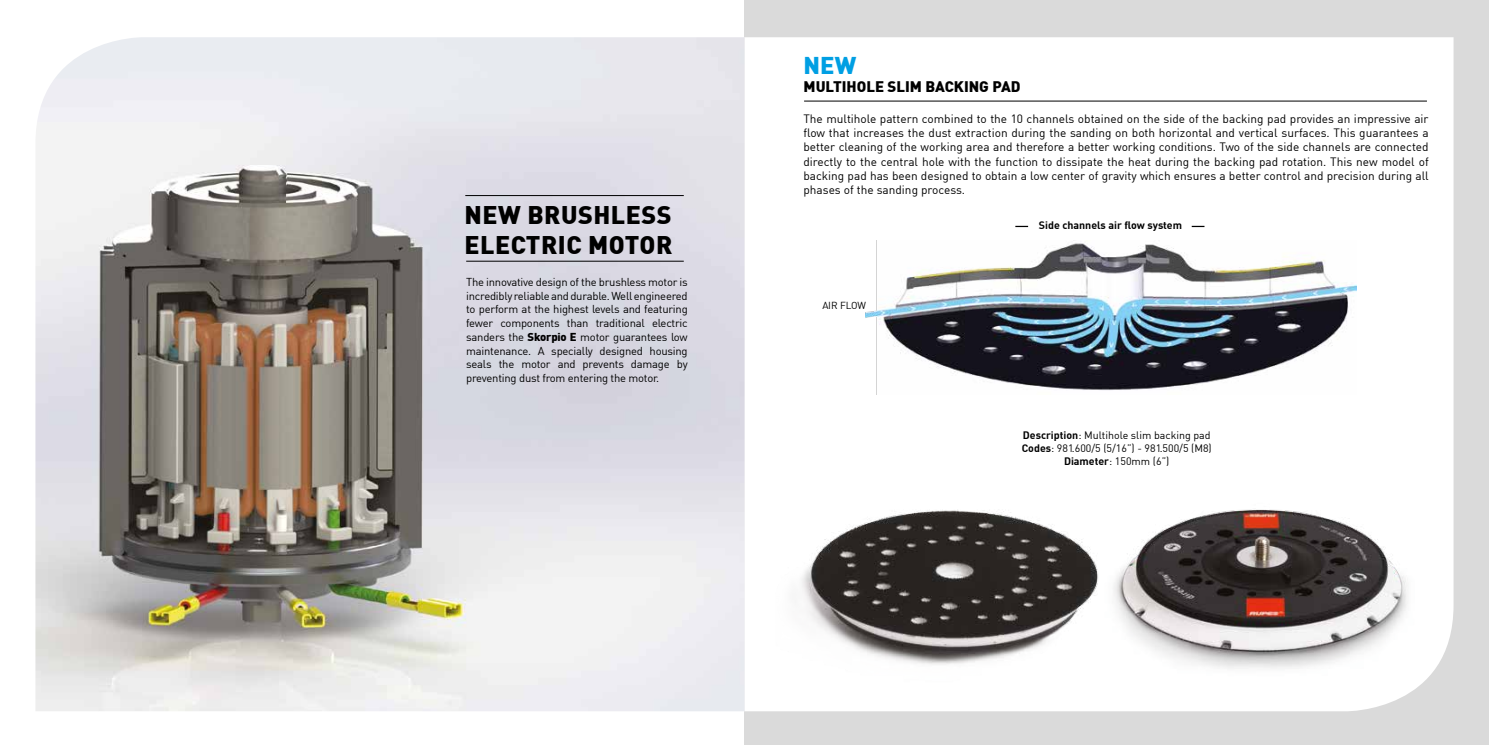
<style>
.page{position:relative;width:1489px;height:745px;background:#fff}
.page>*{position:absolute;margin:0;border:0;box-sizing:border-box;transform-origin:0 0}
.t1{font:900 25px/30px "DIN";letter-spacing:.02em;color:#000}
.t2{font:900 23.75px "DIN";color:#009fe3}
.t3{font:900 15px "DIN";color:#000}
.t4{font:11.88px/14.2px "DIN";color:#000;text-align:justify}
.t5{font:11.25px/13.8px "DIN";letter-spacing:-.02em;color:#000;text-align:justify}
.t6{font:10.62px/12.8px "DIN";color:#000;text-align:center}
.t7{font:700 10.62px "DIN";color:#000}
.t8{font:10px "DIN";letter-spacing:-.01em;color:#000}
.s1{font-weight:900}
.s2{font-weight:700}
</style>
<div class="page">
<div style="left:744px;top:0;width:744px;height:744px;background:#dadada"></div>
<div style="left:744px;top:37px;width:709px;height:673px;background:#fff"></div>
<img style="left:35px;top:37px;width:709px;height:673px">
<img style="left:865px;top:240px;width:491px;height:154px">
<img style="left:775px;top:467px;width:359px;height:230px">
<img style="left:1090px;top:482px;width:339px;height:214px">
<hr style="left:804px;top:100px;width:622px;height:1px;background:#000">
<svg style="left:1015px;top:226px;width:13px;height:1px"></svg>
<svg style="left:1191px;top:226px;width:13px;height:1px"></svg>
<hr style="left:466px;top:260px;width:217px;height:1px;background:#000">
<hr style="left:465px;top:195px;width:218px;height:1px;background:#000">
<h1 class="t1" style="left:464px;top:198px;width:209px">NEW BRUSHLESS<br>ELECTRIC MOTOR</h1>
<p class="t5" style="left:466px;top:274px;width:223px">The innovative design of the brushless motor is incredibly reliable and durable. Well engineered to perform at the highest levels and featuring fewer components than traditional electric sanders the <span class="s1">Skorpio E</span> motor guarantees low maintenance. A specially designed housing seals the motor and prevents damage by preventing dust from entering the motor.</p>
<h2 class="t2" style="left:803px;top:49px;width:54px">NEW</h2>
<p class="t3" style="left:803px;top:76px;width:218px">MULTIHOLE SLIM BACKING PAD</p>
<p class="t4" style="left:803px;top:111px;width:627px">The multihole pattern combined to the 10 channels obtained on the side of the backing pad provides an impressive air flow that increases the dust extraction during the sanding on both horizontal and vertical surfaces. This guarantees a better cleaning of the working area and therefore a better working conditions. Two of the side channels are connected directly to the central hole with the function to dissipate the heat during the backing pad rotation. This new model of backing pad has been designed to obtain a low center of gravity which ensures a better control and precision during all phases of the sanding process.</p>
<p class="t7" style="left:1038px;top:218px;width:145px">Side channels air flow system</p>
<p class="t8" style="left:822px;top:298px;width:45px">AIR FLOW</p>
<p class="t6" style="left:1021px;top:428px;width:192px"><span class="s2">Description</span>: Multihole slim backing pad<br><span class="s2">Codes</span>: 981.600/5 (5/16”) - 981.500/5 (M8)<br><span class="s2">Diameter</span>: 150mm (6”)</p>
</div>
